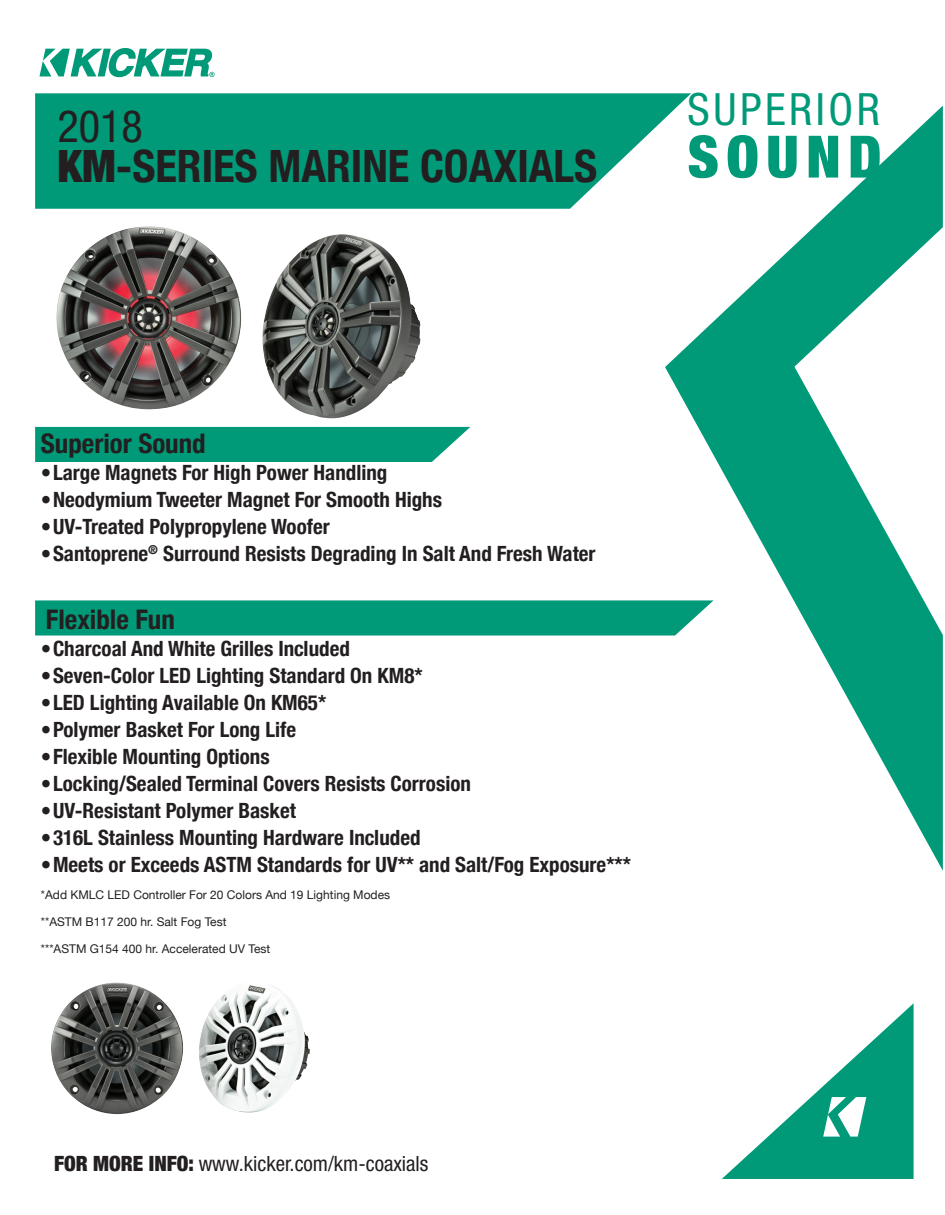
<style>
.page{position:relative;width:945px;height:1215px;background:#fff}
.page>*{position:absolute;margin:0;border:0;box-sizing:border-box;transform-origin:0 0}
.t1{font:900 condensed 58.5px "Helvetica Neue";letter-spacing:.125em;color:#009a78}
.t2{font:700 condensed 44.55px "Helvetica Neue";color:#231f20}
.t3{font:condensed 44.55px "Helvetica Neue LT";letter-spacing:.08em;color:#009a78}
.t4{font:condensed 44.55px "Helvetica Neue LT";color:#231f20}
.t5{font:700 condensed 27px "Helvetica Neue";color:#231f20}
.t6{font:700 condensed 21px "Helvetica Neue";color:#231f20}
.t7{font:condensed 21px "Helvetica Neue LT";color:#231f20}
.t8{font:12px "Helvetica Neue";color:#231f20}
.s1{font-weight:900}
.s2{font-family:"Helvetica Neue";font-weight:900}
</style>
<div class="page">
<svg style="left:665px;top:106px;width:278px;height:765px"></svg>
<svg style="left:722px;top:1003px;width:192px;height:176px"></svg>
<svg style="left:39px;top:48px;width:176px;height:29px"></svg>
<svg style="left:35px;top:93px;width:656px;height:116px;background:#18a385"></svg>
<div style="left:35px;top:427px;width:435px;height:35px;background:#009a78"></div>
<svg style="left:35px;top:600px;width:679px;height:36px;background:#0e9f7f"></svg>
<img style="left:51px;top:982px;width:259px;height:132px">
<img style="left:56px;top:226px;width:365px;height:193px">
<h2 class="t4" style="left:57px;top:100px;width:87px">2018</h2>
<h2 class="t2" style="left:57px;top:130px;width:541px"><span class="s1">KM</span>-SERIES MARINE COAXIALS</h2>
<h2 class="t3" style="left:688px;top:84px;width:194px">SUPERIOR</h2>
<h1 class="t1" style="left:688px;top:109px;width:196px">SOUND</h1>
<p class="t5" style="left:41px;top:421px;width:166px">Superior Sound</p>
<p class="t6" style="left:41px;top:456px;width:348px">• Large Magnets For High Power Handling</p>
<p class="t6" style="left:41px;top:483px;width:403px">• Neodymium Tweeter Magnet For Smooth Highs</p>
<p class="t6" style="left:41px;top:510px;width:290px">• UV-Treated Polypropylene Woofer</p>
<p class="t6" style="left:41px;top:537px;width:556px">• Santoprene<sup>®</sup> Surround Resists Degrading In Salt And Fresh Water</p>
<p class="t5" style="left:46px;top:597px;width:130px">Flexible Fun</p>
<p class="t6" style="left:41px;top:631px;width:310px">• Charcoal And White Grilles Included</p>
<p class="t6" style="left:41px;top:658px;width:383px">• Seven-Color LED Lighting Standard On KM8*</p>
<p class="t6" style="left:41px;top:685px;width:287px">• LED Lighting Available On KM65*</p>
<p class="t6" style="left:41px;top:712px;width:257px">• Polymer Basket For Long Life</p>
<p class="t6" style="left:41px;top:739px;width:230px">• Flexible Mounting Options</p>
<p class="t6" style="left:41px;top:766px;width:432px">• Locking/Sealed Terminal Covers Resists Corrosion</p>
<p class="t6" style="left:41px;top:793px;width:257px">• UV-Resistant Polymer Basket</p>
<p class="t6" style="left:41px;top:820px;width:381px">• 316L Stainless Mounting Hardware Included</p>
<p class="t6" style="left:41px;top:847px;width:591px">• Meets or Exceeds ASTM Standards for UV** and Salt/Fog Exposure***</p>
<p class="t8" style="left:41px;top:886px;width:351px">*Add KMLC LED Controller For 20 Colors And 19 Lighting Modes</p>
<p class="t8" style="left:41px;top:913px;width:187px">**ASTM B117 200 hr. Salt Fog Test</p>
<p class="t8" style="left:41px;top:940px;width:231px">***ASTM G154 400 hr. Accelerated UV Test</p>
<p class="t7" style="left:54px;top:1152px;width:376px"><span class="s2">FOR MORE INFO:</span> www.kicker.com/km-coaxials</p>
</div>
